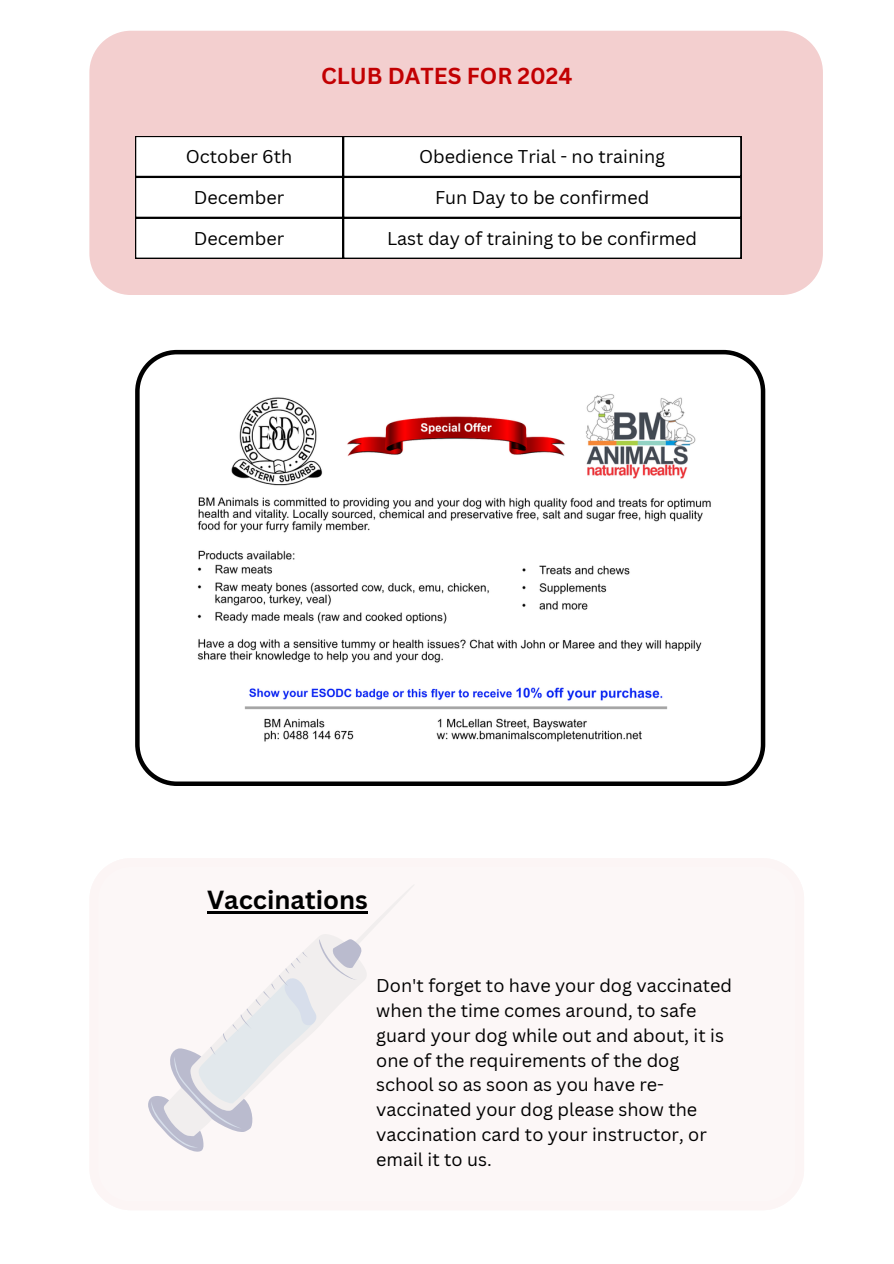
<style>
.page{position:relative;width:894px;height:1264px;background:#fff}
.page>*{position:absolute;margin:0;border:0;box-sizing:border-box;transform-origin:0 0}
.t1{font:700 25.5px "Canva Sans";color:#000}
.t2{font:700 22.5px "Canva Sans";color:#c20002}
.t3{font:18px/24.8px "Canva Sans";color:#000}
</style>
<div class="page">
<div style="left:89px;top:31px;width:733px;height:264px;background:#f3cfcf"></div>
<div style="left:343px;top:218px;width:398px;height:41px;background:#000"></div>
<div style="left:135px;top:218px;width:208px;height:41px;background:#000"></div>
<svg style="left:135px;top:136px;width:606px;height:122px"></svg>
<svg style="left:135px;top:350px;width:630px;height:435px"></svg>
<img style="left:170px;top:367px;width:571px;height:401px">
<svg style="left:207px;top:884px;width:207px;height:100px"></svg>
<svg style="left:148px;top:939px;width:213px;height:213px"></svg>
<svg style="left:151px;top:977px;width:165px;height:170px"></svg>
<hr style="left:207px;top:910px;width:161px;height:3px;background:#000">
<p class="t2" style="left:321px;top:60px;width:253px">CLUB DATES FOR 2024</p>
<p class="t3" style="left:186px;top:144px;width:108px">October 6th</p>
<p class="t3" style="left:419px;top:144px;width:247px">Obedience Trial - no training</p>
<p class="t3" style="left:194px;top:184px;width:92px">December</p>
<p class="t3" style="left:435px;top:184px;width:216px">Fun Day to be confirmed</p>
<p class="t3" style="left:194px;top:225px;width:92px">December</p>
<p class="t3" style="left:387px;top:225px;width:311px">Last day of training to be confirmed</p>
<h1 class="t1" style="left:207px;top:881px;width:162px">Vaccinations</h1>
<p class="t3" style="left:376px;top:973px;width:357px">Don't forget to have your dog vaccinated when the time comes around, to safe guard your dog while out and about, it is one of the requirements of the dog school so as soon as you have re&shy;vaccinated your dog please show the vaccination card to your instructor, or email it to us.</p>
</div>
